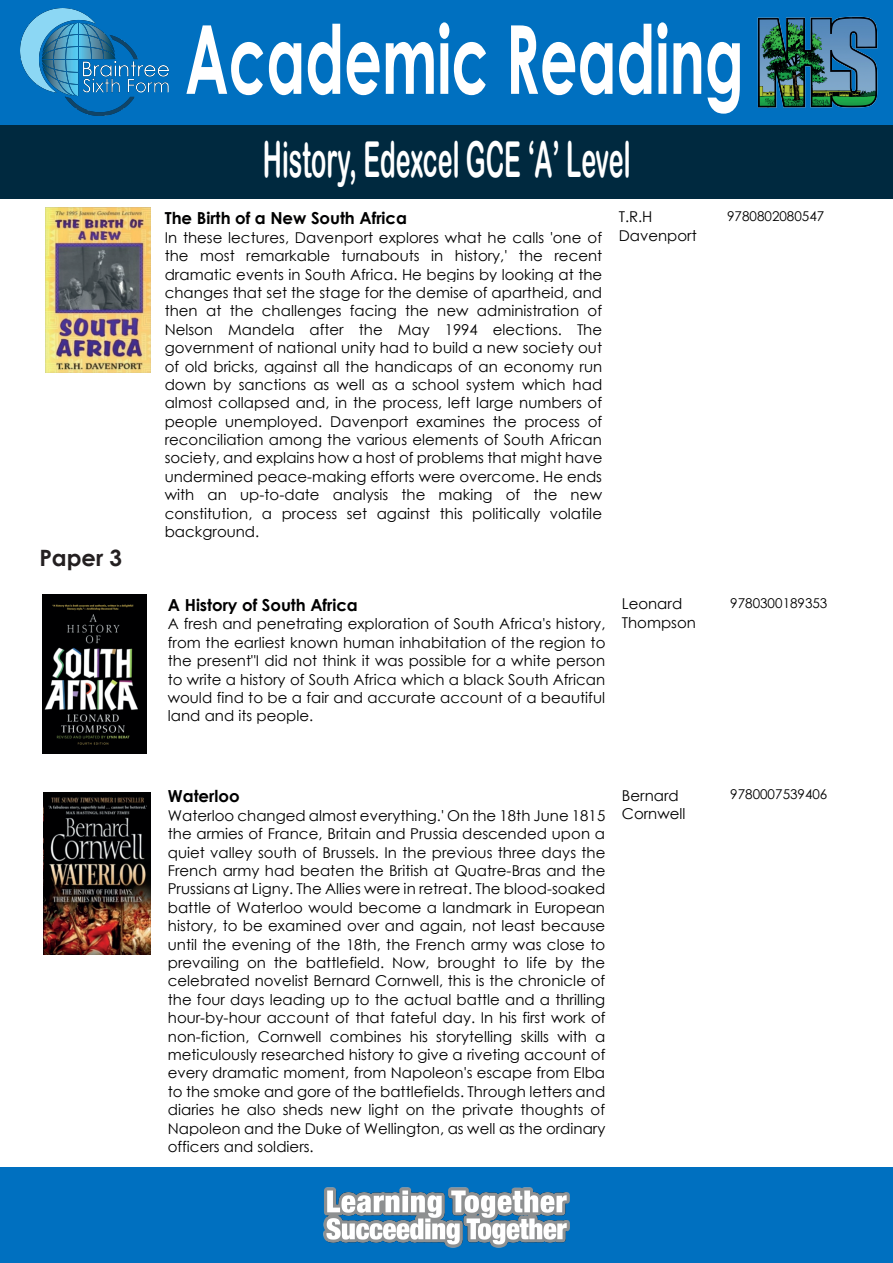
<style>
.page{position:relative;width:893px;height:1263px;background:#fff}
.page>*{position:absolute;margin:0;border:0;box-sizing:border-box;transform-origin:0 0}
.t1{font:700 95.25px "Century Gothic";color:#fff;scale:.62 1}
.t2{font:49.5px "Arial Rounded MT Bold";color:#fff;scale:.51 1}
.t3{font:700 22.5px "Century Gothic";color:#231f20}
.t4{font:700 16.5px "Century Gothic";color:#000001}
.t5{font:15px/18.5px "Century Gothic";letter-spacing:.005em;color:#000001;text-align:justify}
.t6{font:13.5px "Century Gothic";letter-spacing:.005em;color:#000001}
</style>
<div class="page">
<div style="left:0;top:123px;width:893px;height:76px;background:#00293f"></div>
<div style="left:0;top:1167px;width:893px;height:96px;background:#0070c0"></div>
<img style="left:323px;top:1187px;width:247px;height:61px">
<div style="left:0;top:0;width:893px;height:124px;background:#0070c0"></div>
<img style="left:21px;top:8px;width:148px;height:107px">
<img style="left:757px;top:17px;width:120px;height:90px">
<img style="left:46px;top:207px;width:104px;height:166px">
<img style="left:42px;top:594px;width:105px;height:159px">
<img style="left:44px;top:792px;width:106px;height:162px">
<h3 class="t3" style="left:39px;top:541px;width:84px">Paper 3</h3>
<h1 class="t1" style="left:185px;top:-13px;width:903px">Academic Reading</h1>
<h2 class="t2" style="left:263px;top:130px;width:723px">History, Edexcel GCE ‘A’ Level</h2>
<p class="t4" style="left:165px;top:205px;width:244px">The Birth of a New South Africa</p>
<p class="t5" style="left:165px;top:228px;width:439px">In these lectures, Davenport explores what he calls 'one of the most remarkable turnabouts in history,' the recent dramatic events in South Africa. He begins by looking at the changes that set the stage for the demise of apartheid, and then at the challenges facing the new administration of Nelson Mandela after the May 1994 elections. The government of national unity had to build a new society out of old bricks, against all the handicaps of an economy run down by sanctions as well as a school system which had almost collapsed and, in the process, left large numbers of people unemployed. Davenport examines the process of reconciliation among the various elements of South African society, and explains how a host of problems that might have undermined peace-making efforts were overcome. He ends with an up-to-date analysis the making of the new constitution, a process set against this politically volatile background.</p>
<p class="t5" style="left:619px;top:208px;width:80px">T.R.H<br>Davenport</p>
<p class="t6" style="left:727px;top:207px;width:99px">9780802080547</p>
<p class="t4" style="left:168px;top:592px;width:192px">A History of South Africa</p>
<p class="t5" style="left:168px;top:615px;width:439px">A fresh and penetrating exploration of South Africa's history, from the earliest known human inhabitation of the region to the present"I did not think it was possible for a white person to write a history of South Africa which a black South African would find to be a fair and accurate account of a beautiful land and its people.</p>
<p class="t5" style="left:622px;top:594px;width:76px">Leonard<br>Thompson</p>
<p class="t6" style="left:730px;top:593px;width:99px">9780300189353</p>
<p class="t4" style="left:168px;top:783px;width:73px">Waterloo</p>
<p class="t5" style="left:168px;top:806px;width:439px">Waterloo changed almost everything.' On the 18th June 1815 the armies of France, Britain and Prussia descended upon a quiet valley south of Brussels. In the previous three days the French army had beaten the British at Quatre-Bras and the Prussians at Ligny. The Allies were in retreat. The blood-soaked battle of Waterloo would become a landmark in European history, to be examined over and again, not least because until the evening of the 18th, the French army was close to prevailing on the battlefield. Now, brought to life by the celebrated novelist Bernard Cornwell, this is the chronicle of the four days leading up to the actual battle and a thrilling hour-by-hour account of that fateful day. In his first work of non-fiction, Cornwell combines his storytelling skills with a meticulously researched history to give a riveting account of every dramatic moment, from Napoleon's escape from Elba to the smoke and gore of the battlefields. Through letters and diaries he also sheds new light on the private thoughts of Napoleon and the Duke of Wellington, as well as the ordinary officers and soldiers.</p>
<p class="t5" style="left:622px;top:786px;width:65px">Bernard<br>Cornwell</p>
<p class="t6" style="left:730px;top:785px;width:99px">9780007539406</p>
</div>
